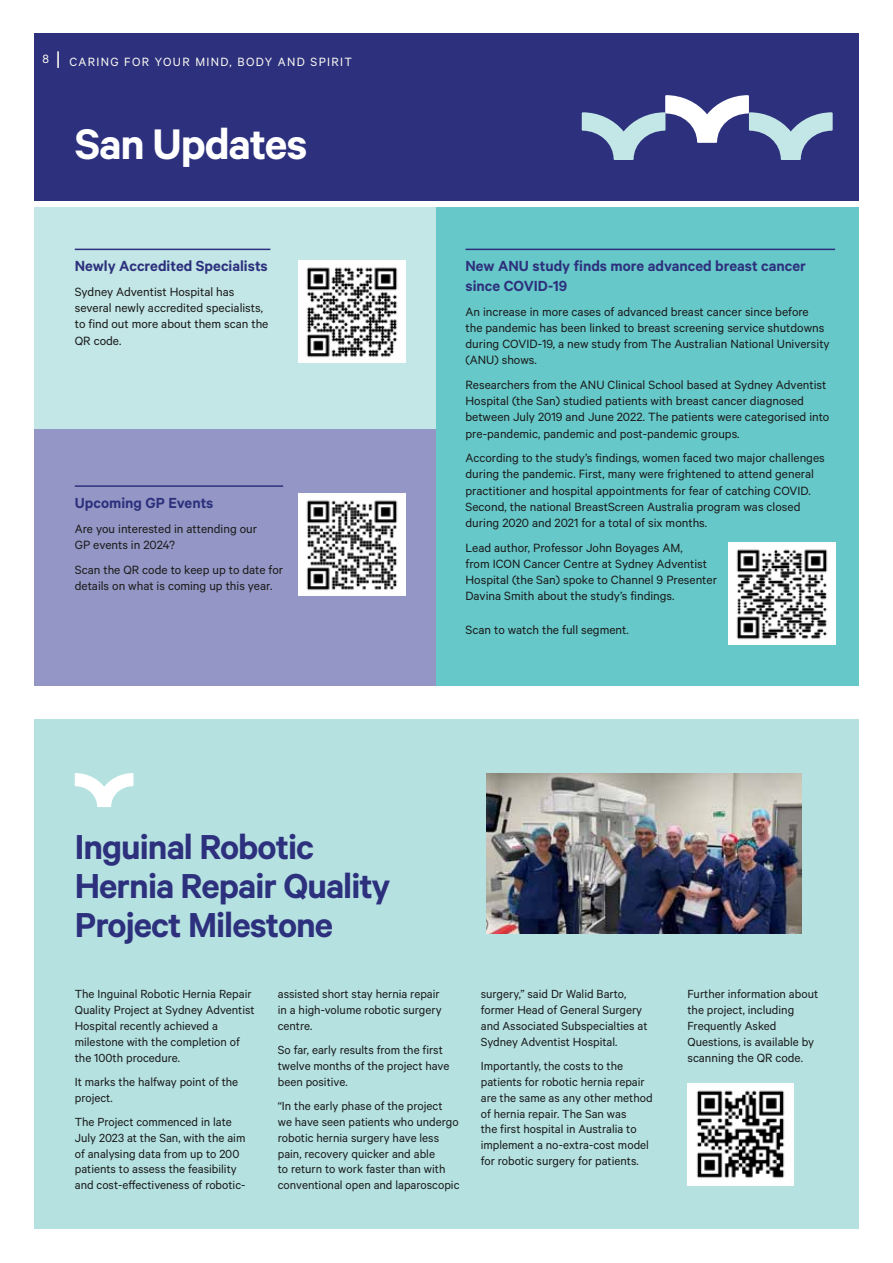
<style>
.page{position:relative;width:893px;height:1263px;background:#fff}
.page>*{position:absolute;margin:0;border:0;box-sizing:border-box;transform-origin:0 0}
.t1{font:600 48.15px "Calibre";letter-spacing:-.025em;color:#fff}
.t2{font:600 39px/39px "Calibre";letter-spacing:-.025em;color:#2d317d}
.t3{font:600 16.5px/19.5px "Calibre";color:#2d317d}
.t4{font:13.5px/16.2px "Calibre";color:#1a1a1a}
.t5{font:13.5px "Calibre";letter-spacing:.1em;color:#fcfaf5}
.t6{font:13.2px/15.9px "Calibre";color:#1a1a1a}
.s1{font-size:22.5px}
</style>
<div class="page">
<div style="left:34px;top:719px;width:825px;height:510px;background:#b5e1e1"></div>
<div style="left:34px;top:207px;width:403px;height:279px;background:#c3e6e6"></div>
<div style="left:34px;top:429px;width:403px;height:256px;background:#9497c5"></div>
<div style="left:34px;top:34px;width:825px;height:167px;background:#2d317d"></div>
<div style="left:437px;top:207px;width:422px;height:478px;background:#67c8c9"></div>
<hr style="left:465px;top:249px;width:370px;height:1px;background:#2d317d">
<img style="left:299px;top:261px;width:106px;height:102px">
<img style="left:299px;top:494px;width:106px;height:102px">
<img style="left:729px;top:543px;width:106px;height:102px">
<svg style="left:582px;top:95px;width:251px;height:65px"></svg>
<hr style="left:75px;top:249px;width:195px;height:1px;background:#2d317d">
<hr style="left:75px;top:485px;width:208px;height:2px;background:#2d317d">
<img style="left:687px;top:1083px;width:107px;height:102px">
<svg style="left:75px;top:773px;width:59px;height:34px"></svg>
<img style="left:487px;top:773px;width:314px;height:160px">
<p class="t5" style="left:43px;top:54px;width:311px">8 <span class="s1">|</span> CARING FOR YOUR MIND, BODY AND SPIRIT</p>
<h1 class="t1" style="left:75px;top:115px;width:234px">San Updates</h1>
<p class="t3" style="left:75px;top:256px;width:195px">Newly Accredited Specialists</p>
<p class="t4" style="left:75px;top:283px;width:195px">Sydney Adventist Hospital has several newly accredited specialists, to find out more about them scan the<br>QR code.</p>
<p class="t3" style="left:75px;top:493px;width:140px">Upcoming GP Events</p>
<p class="t4" style="left:75px;top:520px;width:184px">Are you interested in attending our<br>GP events in 2024?</p>
<p class="t4" style="left:75px;top:561px;width:210px">Scan the QR code to keep up to date for details on what is coming up this year.</p>
<p class="t3" style="left:465px;top:256px;width:342px">New ANU study finds more advanced breast cancer since COVID-19</p>
<p class="t4" style="left:465px;top:303px;width:366px">An increase in more cases of advanced breast cancer since before<br>the pandemic has been linked to breast screening service shutdowns during COVID-19, a new study from The Australian National University (ANU) shows.</p>
<p class="t4" style="left:465px;top:376px;width:365px">Researchers from the ANU Clinical School based at Sydney Adventist Hospital (the San) studied patients with breast cancer diagnosed between July 2019 and June 2022. The patients were categorised into pre-pandemic, pandemic and post-pandemic groups.</p>
<p class="t4" style="left:465px;top:449px;width:361px">According to the study’s findings, women faced two major challenges during the pandemic. First, many were frightened to attend general practitioner and hospital appointments for fear of catching COVID.<br>Second, the national BreastScreen Australia program was closed during 2020 and 2021 for a total of six months.</p>
<p class="t4" style="left:465px;top:539px;width:253px">Lead author, Professor John Boyages AM,<br>from ICON Cancer Centre at Sydney Adventist Hospital (the San) spoke to Channel 9 Presenter Davina Smith about the study’s findings.</p>
<p class="t4" style="left:465px;top:621px;width:165px">Scan to watch the full segment.</p>
<h2 class="t2" style="left:75px;top:826px;width:317px">Inguinal Robotic<br>Hernia Repair Quality<br>Project Milestone</h2>
<p class="t6" style="left:75px;top:985px;width:181px">The Inguinal Robotic Hernia Repair<br>Quality Project at Sydney Adventist<br>Hospital recently achieved a milestone with the completion of the 100th procedure.</p>
<p class="t6" style="left:75px;top:1073px;width:165px">It marks the halfway point of the project.</p>
<p class="t6" style="left:75px;top:1113px;width:172px">The Project commenced in late<br>July 2023 at the San, with the aim of analysing data from up to 200 patients to assess the feasibility and cost-effectiveness of robotic-</p>
<p class="t6" style="left:278px;top:985px;width:165px">assisted short stay hernia repair in a high-volume robotic surgery centre.</p>
<p class="t6" style="left:278px;top:1041px;width:173px">So far, early results from the first twelve months of the project have been positive.</p>
<p class="t6" style="left:278px;top:1097px;width:183px">“In the early phase of the project we have seen patients who undergo robotic hernia surgery have less pain, recovery quicker and able<br>to return to work faster than with conventional open and laparoscopic</p>
<p class="t6" style="left:481px;top:985px;width:168px">surgery,” said Dr Walid Barto, former Head of General Surgery and Associated Subspecialties at<br>Sydney Adventist Hospital.</p>
<p class="t6" style="left:481px;top:1057px;width:173px">Importantly, the costs to the patients for robotic hernia repair are the same as any other method of hernia repair. The San was<br>the first hospital in Australia to implement a no-extra-cost model for robotic surgery for patients.</p>
<p class="t6" style="left:687px;top:985px;width:132px">Further information about the project, including<br>Frequently Asked<br>Questions, is available by</p>
<p class="t4" style="left:687px;top:1049px;width:117px">scanning the QR code.</p>
</div>
